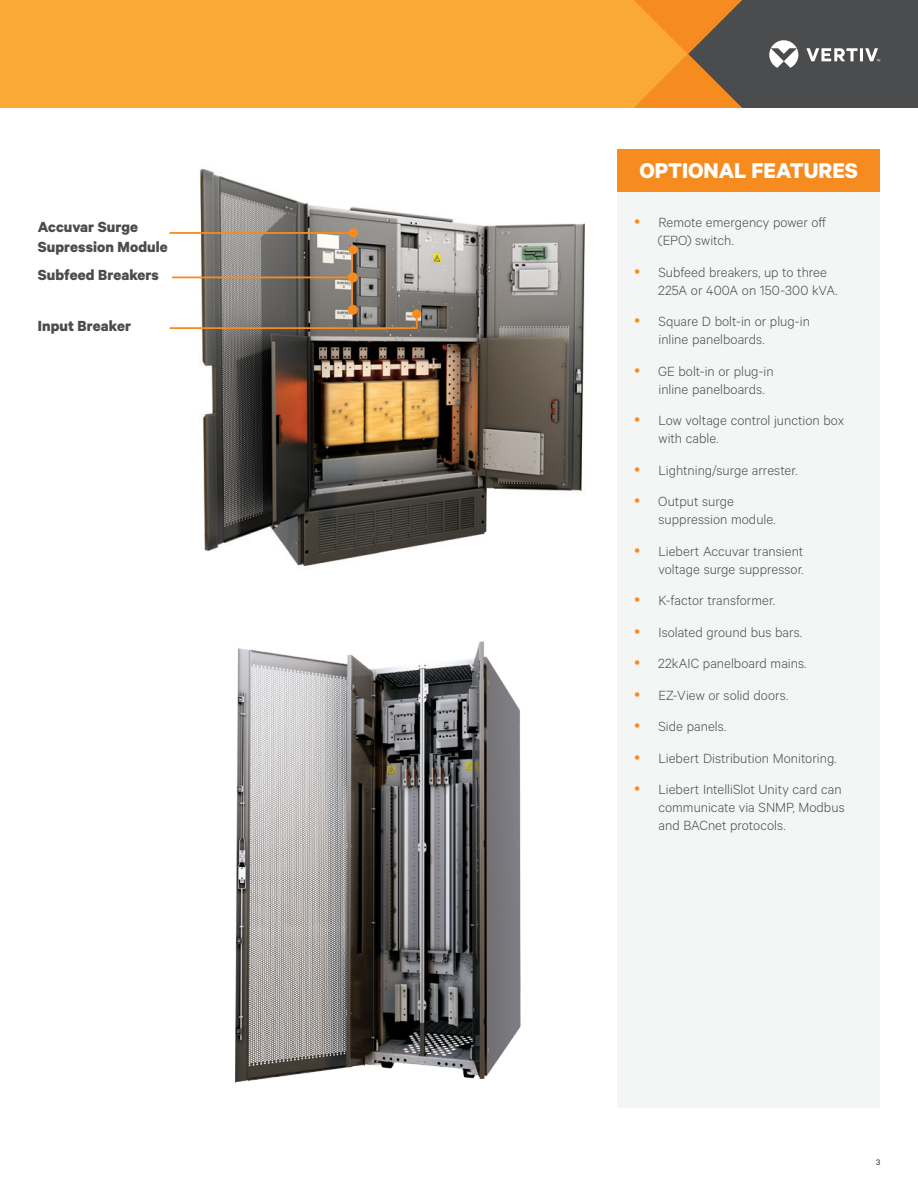
<style>
.page{position:relative;width:918px;height:1188px;background:#fff}
.page>*{position:absolute;margin:0;border:0;box-sizing:border-box;transform-origin:0 0}
.Orange_Box_Heading{font:700 24px "Calibre";color:#fff}
.t1{font:700 16.5px/19.8px "Calibre";letter-spacing:.005em;color:#4b4c4d}
.t2{font:300 15px/18px "Calibre";color:#4b4c4d}
.Page_Number_Right{font:9px "Calibre";color:#231f20}
</style>
<div class="page">
<div style="left:0;top:0;width:634px;height:108px;background:#faaa34"></div>
<svg style="left:634px;top:0;width:284px;height:108px;background:#816647"></svg>
<img style="left:171px;top:168px;width:414px;height:400px">
<svg style="left:169px;top:314px;width:250px;height:16px;background:#918373"></svg>
<div style="left:412px;top:309px;width:9px;height:10px;background:#f68b1f;border-radius:50%"></div>
<div style="left:349px;top:245px;width:9px;height:9px;background:#f68b1f;border-radius:50%"></div>
<div style="left:348px;top:305px;width:10px;height:10px;background:#f68b1f;border-radius:50%"></div>
<hr style="left:173px;top:277px;width:177px;height:1px;background:#f68b1f">
<hr style="left:351px;top:247px;width:2px;height:60px;background:#f68b1f">
<div style="left:348px;top:272px;width:10px;height:10px;background:#f68b1f;border-radius:50%"></div>
<hr style="left:170px;top:232px;width:181px;height:2px;background:#f68b1f">
<div style="left:349px;top:228px;width:9px;height:9px;background:#f68b1f;border-radius:50%"></div>
<img style="left:235px;top:641px;width:286px;height:443px">
<div style="left:617px;top:192px;width:263px;height:916px;background:#f4f5f5"></div>
<div style="left:617px;top:149px;width:263px;height:43px;background:#f68b1f"></div>
<p class="t1" style="left:38px;top:216px;width:132px">Accuvar Surge<br>Supression Module</p>
<p class="t1" style="left:38px;top:265px;width:123px">Subfeed Breakers</p>
<p class="t1" style="left:38px;top:316px;width:95px">Input Breaker</p>
<p class="Orange_Box_Heading" style="left:639px;top:156px;width:220px">OPTIONAL FEATURES</p>
<p class="t2" style="left:658px;top:213px;width:170px">Remote emergency power off (EPO) switch.</p>
<p class="t2" style="left:658px;top:263px;width:181px">Subfeed breakers, up to three<br>225A or 400A on 150-300 kVA.</p>
<p class="t2" style="left:658px;top:312px;width:153px">Square D bolt-in or plug-in inline panelboards.</p>
<p class="t2" style="left:658px;top:362px;width:117px">GE bolt-in or plug-in inline panelboards.</p>
<p class="t2" style="left:659px;top:411px;width:187px">Low voltage control junction box with cable.</p>
<p class="t2" style="left:659px;top:461px;width:140px">Lightning/surge arrester.</p>
<p class="t2" style="left:658px;top:492px;width:119px">Output surge suppression module.</p>
<p class="t2" style="left:658px;top:542px;width:147px">Liebert Accuvar transient voltage surge suppressor.</p>
<p class="t2" style="left:659px;top:591px;width:118px">K-factor transformer.</p>
<p class="t2" style="left:658px;top:623px;width:145px">Isolated ground bus bars.</p>
<p class="t2" style="left:658px;top:654px;width:150px">22kAIC panelboard mains.</p>
<p class="t2" style="left:659px;top:686px;width:131px">EZ-View or solid doors.</p>
<p class="t2" style="left:658px;top:717px;width:69px">Side panels.</p>
<p class="t2" style="left:659px;top:749px;width:180px">Liebert Distribution Monitoring.</p>
<p class="t2" style="left:659px;top:780px;width:188px">Liebert IntelliSlot Unity card can communicate via SNMP, Modbus and BACnet protocols.</p>
<p class="Page_Number_Right" style="left:876px;top:1157px;width:6px">3</p>
</div>
